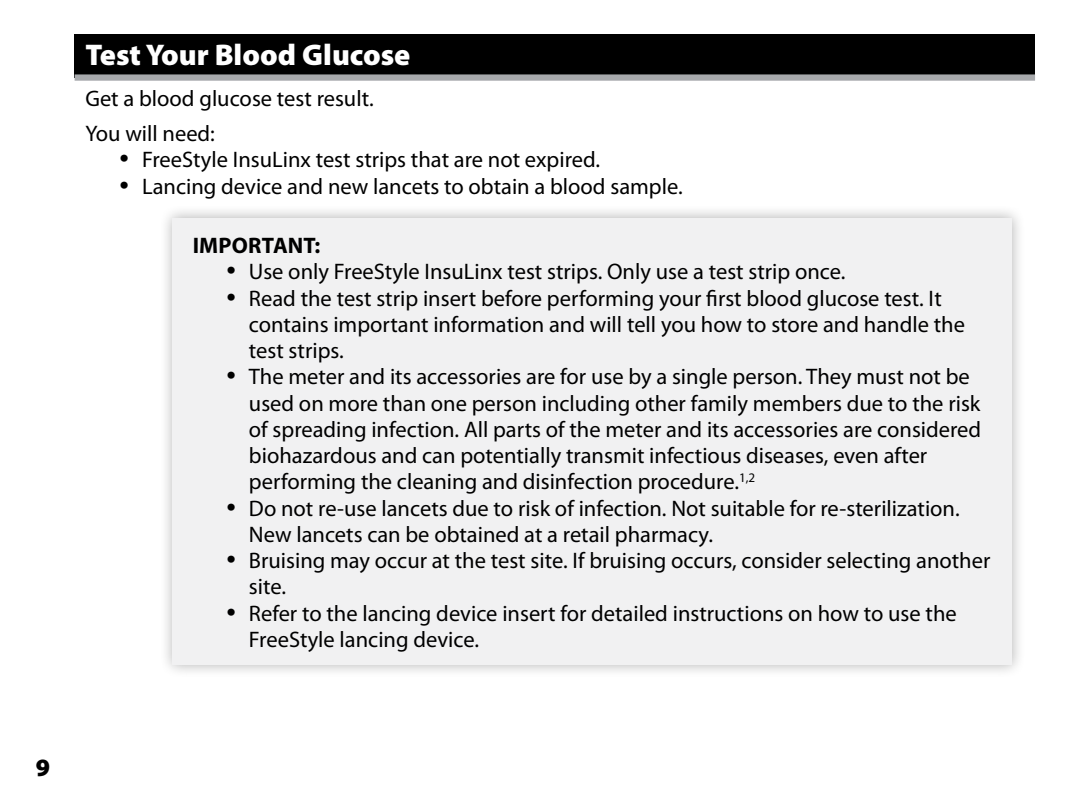
<style>
.page{position:relative;width:1080px;height:810px;background:#fff}
.page>*{position:absolute;margin:0;border:0;box-sizing:border-box;transform-origin:0 0}
.t1{font:900 30px "Myriad Pro";color:#fff}
.t2{font:900 25px "Myriad Pro";color:#000}
.t3{font:22.5px/26.2px "Myriad Pro";color:#000}
.t4{font:700 22.5px "Myriad Pro";letter-spacing:.005em;color:#000}
.s1{font-size:33.75px}
</style>
<div class="page">
<div style="left:75px;top:34px;width:960px;height:44px;background:#000"></div>
<div style="left:75px;top:74px;width:960px;height:7px;background:#a7a9ac"></div>
<div style="left:159px;top:204px;width:866px;height:475px;background:#000;opacity:.3"></div>
<div style="left:172px;top:218px;width:840px;height:447px;background:#f1f1f2"></div>
<h1 class="t1" style="left:85px;top:35px;width:327px">Test Your Blood Glucose</h1>
<p class="t3" style="left:85px;top:80px;width:288px;line-height:35.2px">Get a blood glucose test result.<br>You will need:</p>
<p class="t3" style="left:120px;top:146px;width:480px"><span class="s1">•</span> FreeStyle InsuLinx test strips that are not expired.</p>
<p class="t3" style="left:120px;top:173px;width:563px"><span class="s1">•</span> Lancing device and new lancets to obtain a blood sample.</p>
<p class="t4" style="left:193px;top:231px;width:129px">IMPORTANT:</p>
<p class="t3" style="left:226px;top:258px;width:619px"><span class="s1">•</span> Use only FreeStyle InsuLinx test strips. Only use a test strip once.</p>
<p class="t3" style="left:249px;top:285px;width:718px;text-indent:-22px"><span class="s1">•</span> Read the test strip insert before performing your first blood glucose test. It contains important information and will tell you how to store and handle the test strips.</p>
<p class="t3" style="left:249px;top:363px;width:734px;text-indent:-22px"><span class="s1">•</span> The meter and its accessories are for use by a single person. They must not be used on more than one person including other family members due to the risk of spreading infection. All parts of the meter and its accessories are considered biohazardous and can potentially transmit infectious diseases, even after performing the cleaning and disinfection procedure.<sup>1,2</sup></p>
<p class="t3" style="left:249px;top:495px;width:710px;text-indent:-22px"><span class="s1">•</span> Do not re-use lancets due to risk of infection. Not suitable for re-sterilization.<br>New lancets can be obtained at a retail pharmacy.</p>
<p class="t3" style="left:249px;top:547px;width:743px;text-indent:-22px"><span class="s1">•</span> Bruising may occur at the test site. If bruising occurs, consider selecting another site.</p>
<p class="t3" style="left:249px;top:600px;width:709px;text-indent:-22px"><span class="s1">•</span> Refer to the lancing device insert for detailed instructions on how to use the<br>FreeStyle lancing device.</p>
<p class="t2" style="left:36px;top:751px;width:16px">9</p>
</div>
